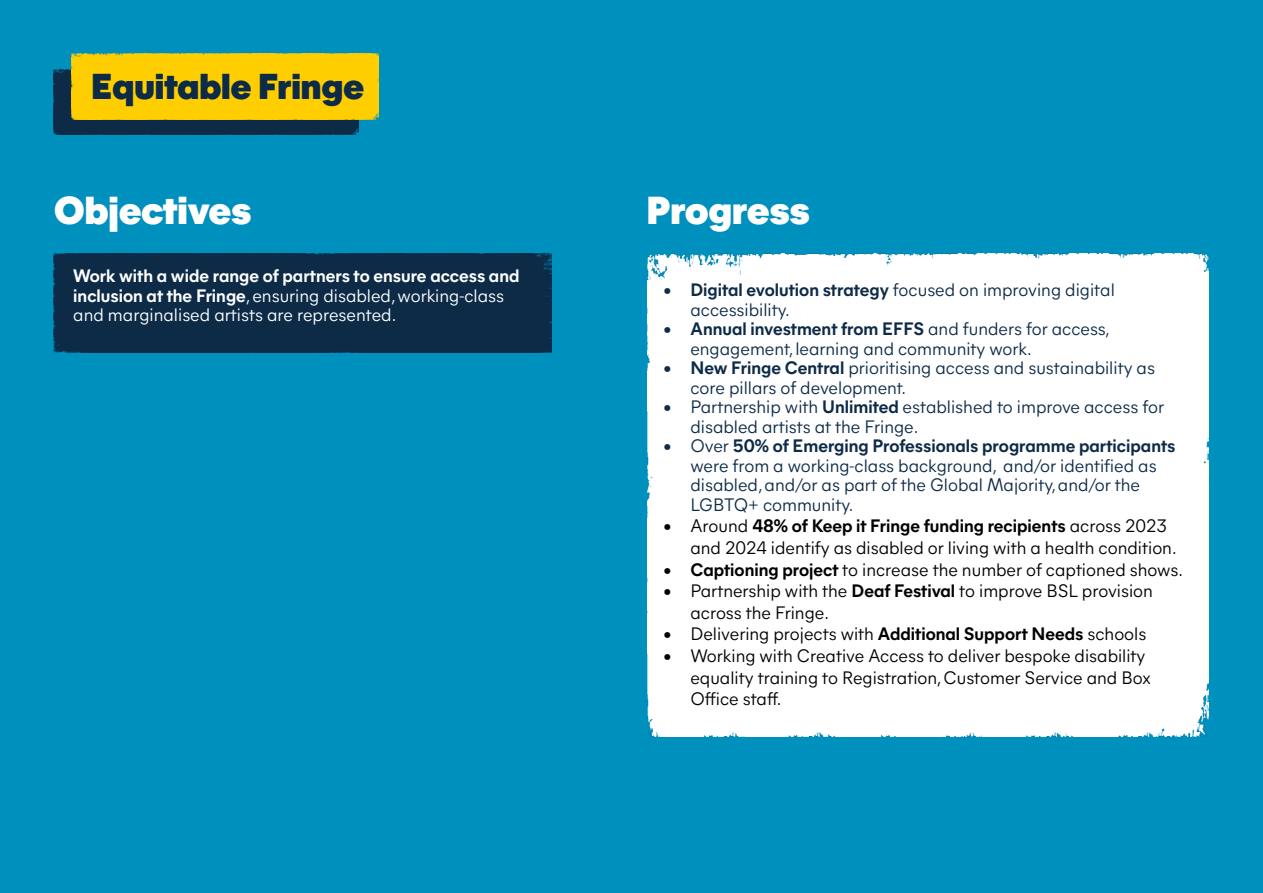
<style>
.page{position:relative;width:1263px;height:893px;background:#0090bd}
.page>*{position:absolute;margin:0;border:0;box-sizing:border-box;transform-origin:0 0}
.t1{font:900 39px "Mier A";color:#fff}
.t2{font:900 36px "Mier A";color:#0d2b47}
.t3{font:18px/19.5px "Mier A";color:#0d2b47}
.t4{font:18px/21.6px "Mier A";color:#000}
.t5{font:18px/19.5px "Mier A";color:#fff}
.s1{font-weight:700}
</style>
<div class="page">
<div style="left:53px;top:253px;width:498px;height:100px;background:#0d2b47"></div>
<img style="left:647px;top:253px;width:562px;height:483px">
<img style="left:54px;top:69px;width:304px;height:65px">
<div style="left:72px;top:54px;width:307px;height:65px;background:#ffce00"></div>
<h2 class="t2" style="left:91px;top:61px;width:274px">Equitable Fringe</h2>
<h1 class="t1" style="left:54px;top:182px;width:198px">Objectives</h1>
<h1 class="t1" style="left:646px;top:182px;width:165px">Progress</h1>
<p class="t5" style="left:73px;top:265px;width:448px"><span class="s1">Work with a wide range of partners to ensure access and inclusion at the Fringe</span>, ensuring disabled, working-class and marginalised artists are represented.</p>
<p class="t3" style="left:690px;top:279px;width:426px;text-indent:-27px"><span class="s1">• Digital evolution strategy</span> focused on improving digital accessibility.</p>
<p class="t3" style="left:690px;top:318px;width:421px;text-indent:-27px"><span class="s1">• Annual investment from EFFS</span> and funders for access, engagement, learning and community work.</p>
<p class="t3" style="left:690px;top:357px;width:466px;text-indent:-27px"><span class="s1">• New Fringe Central</span> prioritising access and sustainability as core pillars of development.</p>
<p class="t3" style="left:690px;top:396px;width:475px;text-indent:-27px">• Partnership with <span class="s1">Unlimited</span> established to improve access for disabled artists at the Fringe.</p>
<p class="t3" style="left:690px;top:435px;width:486px;text-indent:-27px">• Over <span class="s1">50% of Emerging Professionals programme participants </span>were from a working-class background, and/or identified as disabled, and/or as part of the Global Majority, and/or the LGBTQ+ community.</p>
<p class="t4" style="left:690px;top:514px;width:488px;text-indent:-27px">• Around <span class="s1">48% of Keep it Fringe funding recipients</span> across 2023 and 2024 identify as disabled or living with a health condition.</p>
<p class="t4" style="left:663px;top:557px;width:521px"><span class="s1">• Captioning project</span> to increase the number of captioned shows.</p>
<p class="t4" style="left:690px;top:579px;width:464px;text-indent:-27px">• Partnership with the <span class="s1">Deaf Festival</span> to improve BSL provision across the Fringe.</p>
<p class="t4" style="left:663px;top:622px;width:484px">• Delivering projects with <span class="s1">Additional Support Needs</span> schools</p>
<p class="t4" style="left:690px;top:644px;width:462px;text-indent:-27px">• Working with Creative Access to deliver bespoke disability equality training to Registration, Customer Service and Box<br>Office staff.</p>
</div>
